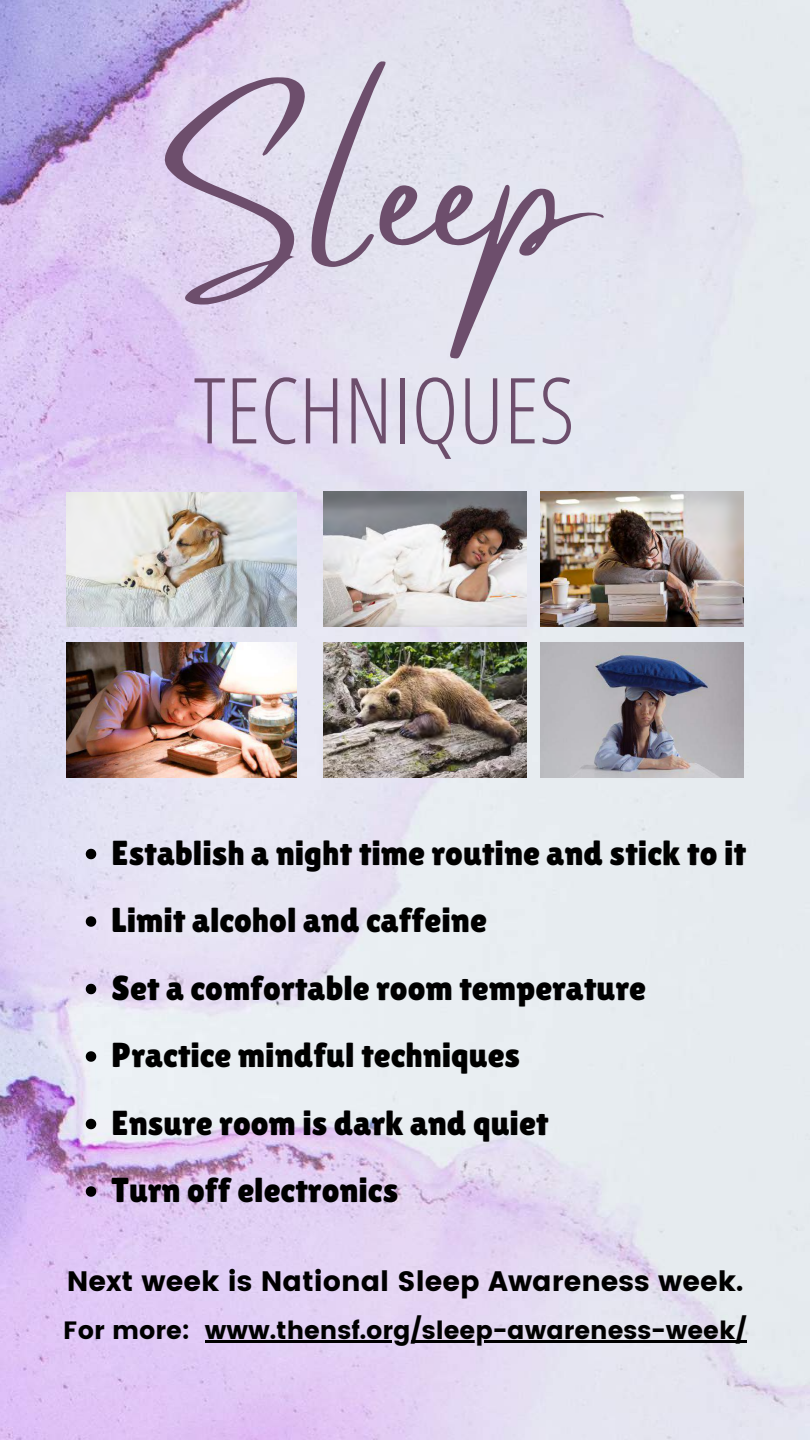
<style>
.page{position:relative;width:810px;height:1440px;background:#fff}
.page>*{position:absolute;margin:0;border:0;box-sizing:border-box;transform-origin:0 0}
.t1{font:182.1px "Mistrully";color:#6d4e6c}
.t2{font:300 91.2px "Open Sans Condensed";color:#6d4e6c}
.t3{font:34.6px/67.5px "Lilita One";color:#000}
.t4{font:28px "Poppins";color:#000}
.t5{font:25px "Poppins";color:#000}
</style>
<div class="page">
<img style="left:0;top:0;width:810px;height:1440px">
<img style="left:67px;top:493px;width:230px;height:134px">
<img style="left:323px;top:643px;width:203px;height:134px">
<img style="left:323px;top:492px;width:203px;height:135px">
<img style="left:67px;top:643px;width:230px;height:134px">
<img style="left:540px;top:492px;width:203px;height:135px">
<img style="left:540px;top:643px;width:203px;height:135px">
<svg style="left:86px;top:849px;width:10px;height:10px"></svg>
<svg style="left:86px;top:916px;width:10px;height:11px"></svg>
<svg style="left:86px;top:984px;width:10px;height:10px"></svg>
<svg style="left:86px;top:1051px;width:10px;height:11px"></svg>
<svg style="left:86px;top:1119px;width:10px;height:10px"></svg>
<svg style="left:86px;top:1186px;width:10px;height:11px"></svg>
<hr style="left:205px;top:1340px;width:71px;height:2px;background:#000">
<hr style="left:276px;top:1340px;width:471px;height:2px;background:#000">
<h1 class="t1" style="left:174px;top:43px;width:423px">Sleep</h1>
<h2 class="t2" style="left:194px;top:346px;width:382px">TECHNIQUES</h2>
<p class="t3" style="left:112px;top:819px;width:636px">Establish a night time routine and stick to it<br>Limit alcohol and caffeine<br>Set a comfortable room temperature<br>Practice mindful techniques<br>Ensure room is dark and quiet<br>Turn off electronics</p>
<p class="t4" style="left:67px;top:1265px;width:678px">Next week is National Sleep Awareness week.</p>
<p class="t5" style="left:63px;top:1315px;width:685px">For more: www.thensf.org/sleep-awareness-week/</p>
</div>
